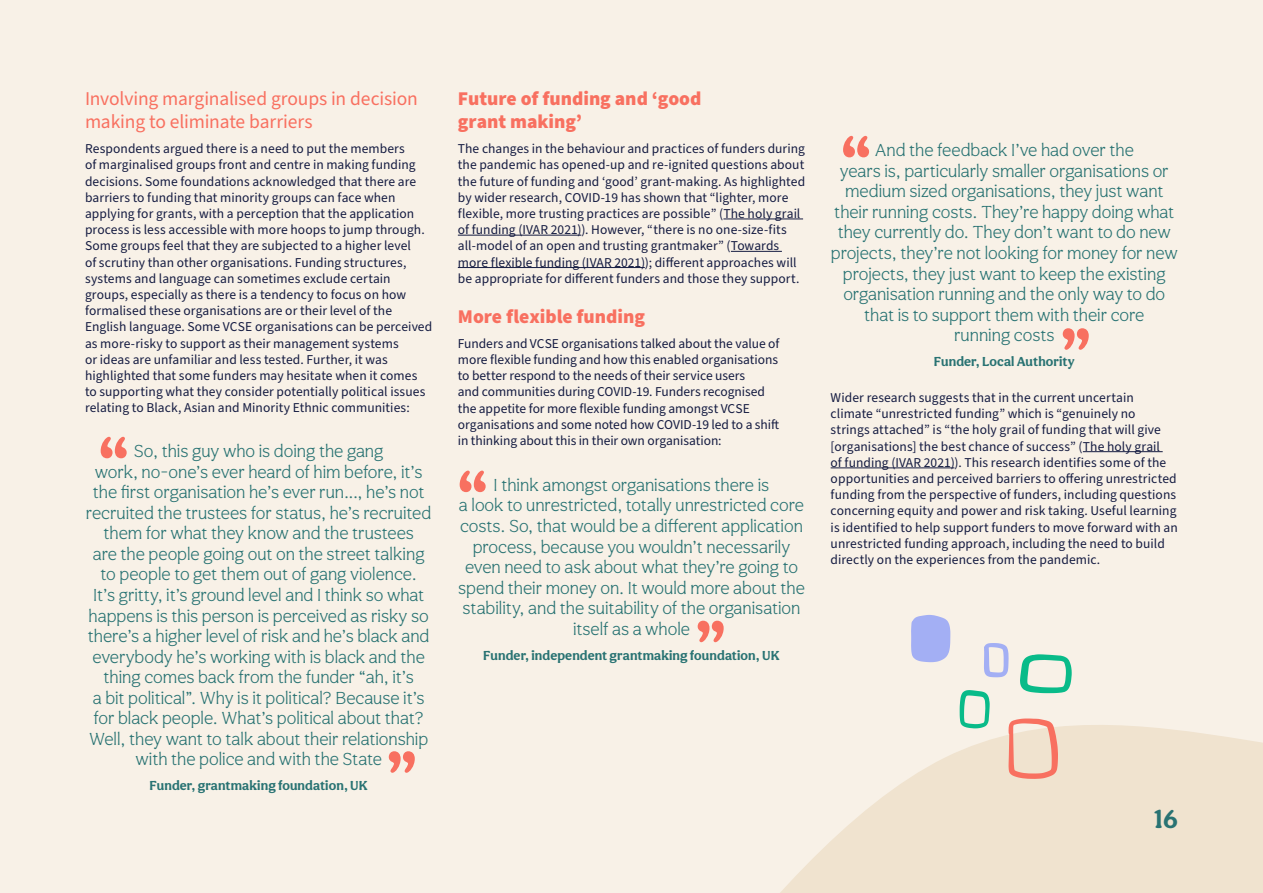
<style>
.page{position:relative;width:1263px;height:893px;background:#f8f1e7}
.page>*{position:absolute;margin:0;border:0;box-sizing:border-box;transform-origin:0 0}
.t1{font:700 69px "Aesthet Nova";color:#f87060}
.t2{font:700 27px "Aesthet Nova";color:#297373}
.t3{font:19.5px/23.4px "Source Sans Pro";letter-spacing:-.01em;color:#f87060}
.t4{font:900 19.5px/23.4px "Source Sans Pro";color:#f87060}
.t5{font:300 18px/20.5px "Aesthet Nova";color:#297373;text-align:center}
.t6{font:13.5px/16.2px "Source Sans Pro";letter-spacing:.005em;color:#141b41}
.t7{font:700 13.5px "Aesthet Nova";letter-spacing:.01em;color:#297373}
</style>
<div class="page">
<svg style="left:780px;top:451px;width:483px;height:442px"></svg>
<hr style="left:1083px;top:451px;width:80px;height:1px;background:#141b41">
<hr style="left:831px;top:468px;width:123px;height:1px;background:#141b41">
<hr style="left:723px;top:219px;width:80px;height:1px;background:#141b41">
<hr style="left:458px;top:235px;width:123px;height:1px;background:#141b41">
<hr style="left:731px;top:251px;width:51px;height:1px;background:#141b41">
<hr style="left:458px;top:267px;width:187px;height:1px;background:#141b41">
<svg style="left:911px;top:615px;width:39px;height:47px;background:#abb5f2"></svg>
<svg style="left:984px;top:643px;width:25px;height:34px"></svg>
<svg style="left:1008px;top:718px;width:50px;height:61px;background:#f3c0af"></svg>
<svg style="left:1020px;top:654px;width:52px;height:39px"></svg>
<svg style="left:960px;top:690px;width:30px;height:38px"></svg>
<h3 class="t3" style="left:85px;top:87px;width:334px">Involving marginalised groups in decision making to eliminate barriers</h3>
<p class="t6" style="left:85px;top:141px;width:349px">Respondents argued there is a need to put the members<br>of marginalised groups front and centre in making funding decisions. Some foundations acknowledged that there are barriers to funding that minority groups can face when applying for grants, with a perception that the application process is less accessible with more hoops to jump through.<br>Some groups feel that they are subjected to a higher level<br>of scrutiny than other organisations. Funding structures, systems and language can sometimes exclude certain groups, especially as there is a tendency to focus on how formalised these organisations are or their level of the English language. Some VCSE organisations can be perceived as more-risky to support as their management systems<br>or ideas are unfamiliar and less tested. Further, it was highlighted that some funders may hesitate when it comes to supporting what they consider potentially political issues relating to Black, Asian and Minority Ethnic communities:</p>
<h1 class="t1" style="left:96px;top:419px;width:36px">“</h1>
<p class="t5" style="left:86px;top:441px;width:347px">So, this guy who is doing the gang<br>work, no-one’s ever heard of him before, it’s the first organisation he’s ever run..., he’s not recruited the trustees for status, he’s recruited them for what they know and the trustees<br>are the people going out on the street talking to people to get them out of gang violence.<br>It’s gritty, it’s ground level and I think so what happens is this person is perceived as risky so there’s a higher level of risk and he’s black and everybody he’s working with is black and the thing comes back from the funder “ah, it’s<br>a bit political”. Why is it political? Because it’s for black people. What’s political about that?<br>Well, they want to talk about their relationship with the police and with the State</p>
<p class="t7" style="left:150px;top:778px;width:220px">Funder, grantmaking foundation, UK</p>
<h1 class="t1" style="left:384px;top:733px;width:36px">”</h1>
<h3 class="t4" style="left:458px;top:87px;width:245px">Future of funding and ‘good grant making’</h3>
<p class="t6" style="left:458px;top:141px;width:349px">The changes in the behaviour and practices of funders during the pandemic has opened-up and re-ignited questions about the future of funding and ‘good’ grant-making. As highlighted by wider research, COVID-19 has shown that “lighter, more flexible, more trusting practices are possible” (The holy grail of funding (IVAR 2021)). However, “there is no one-size-fits all-model of an open and trusting grantmaker” (Towards more flexible funding (IVAR 2021)); different approaches will be appropriate for different funders and those they support.</p>
<h3 class="t4" style="left:458px;top:305px;width:189px">More flexible funding</h3>
<p class="t6" style="left:458px;top:336px;width:323px">Funders and VCSE organisations talked about the value of more flexible funding and how this enabled organisations to better respond to the needs of their service users<br>and communities during COVID-19. Funders recognised the appetite for more flexible funding amongst VCSE organisations and some noted how COVID-19 led to a shift in thinking about this in their own organisation:</p>
<h1 class="t1" style="left:455px;top:452px;width:36px">“</h1>
<p class="t5" style="left:458px;top:474px;width:348px">I think amongst organisations there is<br>a look to unrestricted, totally unrestricted core costs. So, that would be a different application process, because you wouldn’t necessarily even need to ask about what they’re going to spend their money on. It would more about the stability, and the suitability of the organisation itself as a whole</p>
<p class="t7" style="left:483px;top:647px;width:298px">Funder, independent grantmaking foundation, UK</p>
<h1 class="t1" style="left:693px;top:602px;width:36px">”</h1>
<h1 class="t1" style="left:839px;top:118px;width:36px">“</h1>
<p class="t5" style="left:831px;top:140px;width:348px">And the feedback I’ve had over the<br>years is, particularly smaller organisations or medium sized organisations, they just want their running costs. They’re happy doing what they currently do. They don’t want to do new projects, they’re not looking for money for new projects, they just want to keep the existing organisation running and the only way to do that is to support them with their core<br>running costs</p>
<p class="t7" style="left:934px;top:353px;width:142px">Funder, Local Authority</p>
<h1 class="t1" style="left:1058px;top:310px;width:36px">”</h1>
<p class="t6" style="left:831px;top:390px;width:349px">Wider research suggests that in the current uncertain climate “unrestricted funding” which is “genuinely no strings attached” is “the holy grail of funding that will give [organisations] the best chance of success” (The holy grail<br>of funding (IVAR 2021)). This research identifies some of the opportunities and perceived barriers to offering unrestricted funding from the perspective of funders, including questions concerning equity and power and risk taking. Useful learning is identified to help support funders to move forward with an unrestricted funding approach, including the need to build directly on the experiences from the pandemic.</p>
<h2 class="t2" style="left:1154px;top:803px;width:25px">16</h2>
</div>
